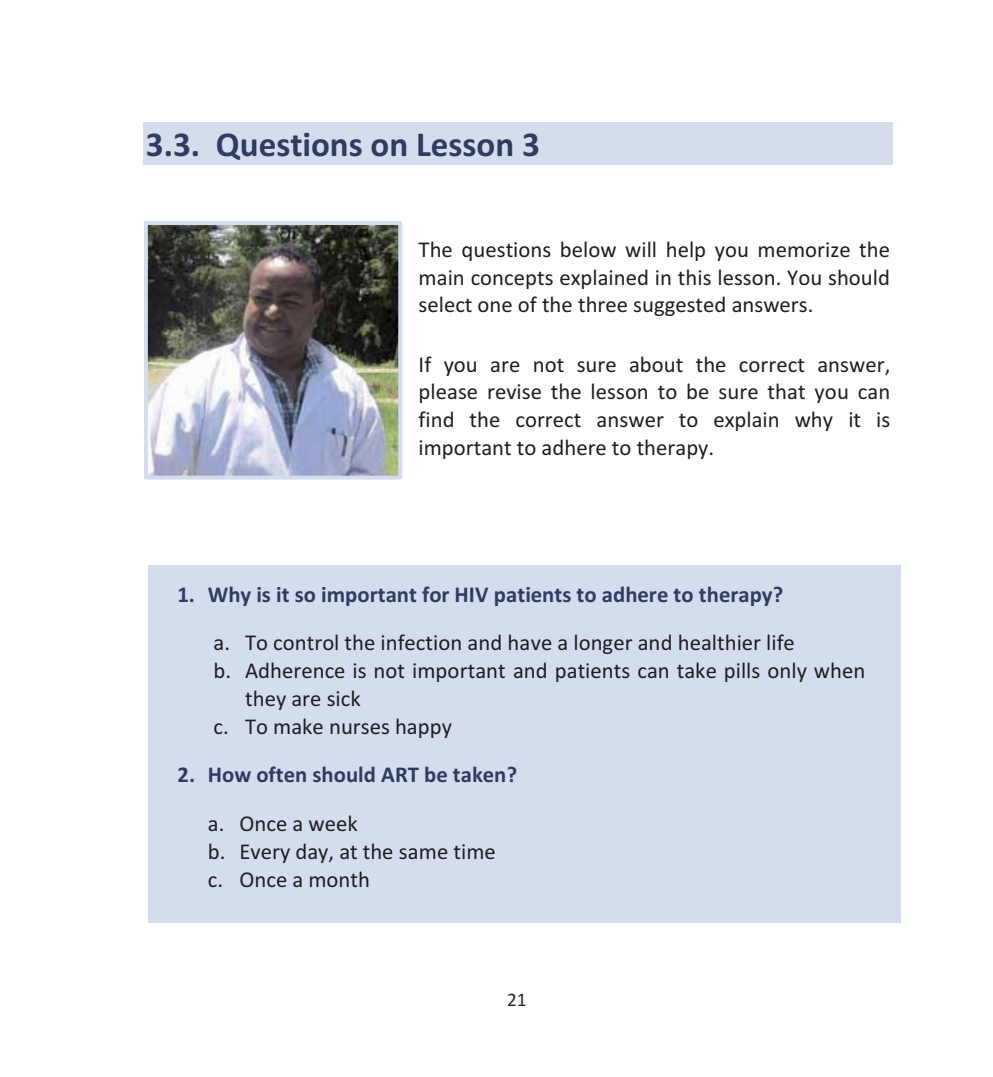
<style>
.page{position:relative;width:993px;height:1077px;background:#fff}
.page>*{position:absolute;margin:0;border:0;box-sizing:border-box;transform-origin:0 0}
.t1{font:35px "Calibri Bold+T42+EHQATV";color:#2f3c62}
.t2{font:22.75px/27.8px "Calibri+T42+FABJUI";color:#1f1e21;text-align:justify}
.t3{font:22.75px "Calibri Bold+T42+EHQATV";color:#2f3c62}
.t4{font:19.25px "Calibri";color:#272425}
</style>
<div class="page">
<div style="left:148px;top:565px;width:752px;height:357px;background:#d4dded"></div>
<div style="left:143px;top:122px;width:750px;height:43px;background:#d3ddec"></div>
<img style="left:149px;top:226px;width:248px;height:248px">
<div style="left:144px;top:221px;width:258px;height:258px;border:4px solid #d4dded"></div>
<h1 class="t1" style="left:146px;top:123px;width:395px">3.3. Questions on Lesson 3</h1>
<p class="t2" style="left:418px;top:237px;width:473px">The questions below will help you memorize the main concepts explained in this lesson. You should select one of the three suggested answers.</p>
<p class="t2" style="left:418px;top:352px;width:473px">If you are not sure about the correct answer, please revise the lesson to be sure that you can find the correct answer to explain why it is important to adhere to therapy.</p>
<p class="t3" style="left:177px;top:580px;width:607px">1. Why is it so important for HIV patients to adhere to therapy?</p>
<p class="t2" style="left:213px;top:630px;width:582px">a. To control the infection and have a longer and healthier life</p>
<p class="t2" style="left:213px;top:658px;width:653px">b. Adherence is not important and patients can take pills only when</p>
<p class="t2" style="left:245px;top:686px;width:117px">they are sick</p>
<p class="t2" style="left:213px;top:714px;width:240px">c. To make nurses happy</p>
<p class="t3" style="left:177px;top:761px;width:341px">2. How often should ART be taken?</p>
<p class="t2" style="left:208px;top:811px;width:289px;text-align:left">a. Once a week<br>b. Every day, at the same time c. Once a month</p>
<p class="t4" style="left:507px;top:988px;width:21px">21</p>
</div>
